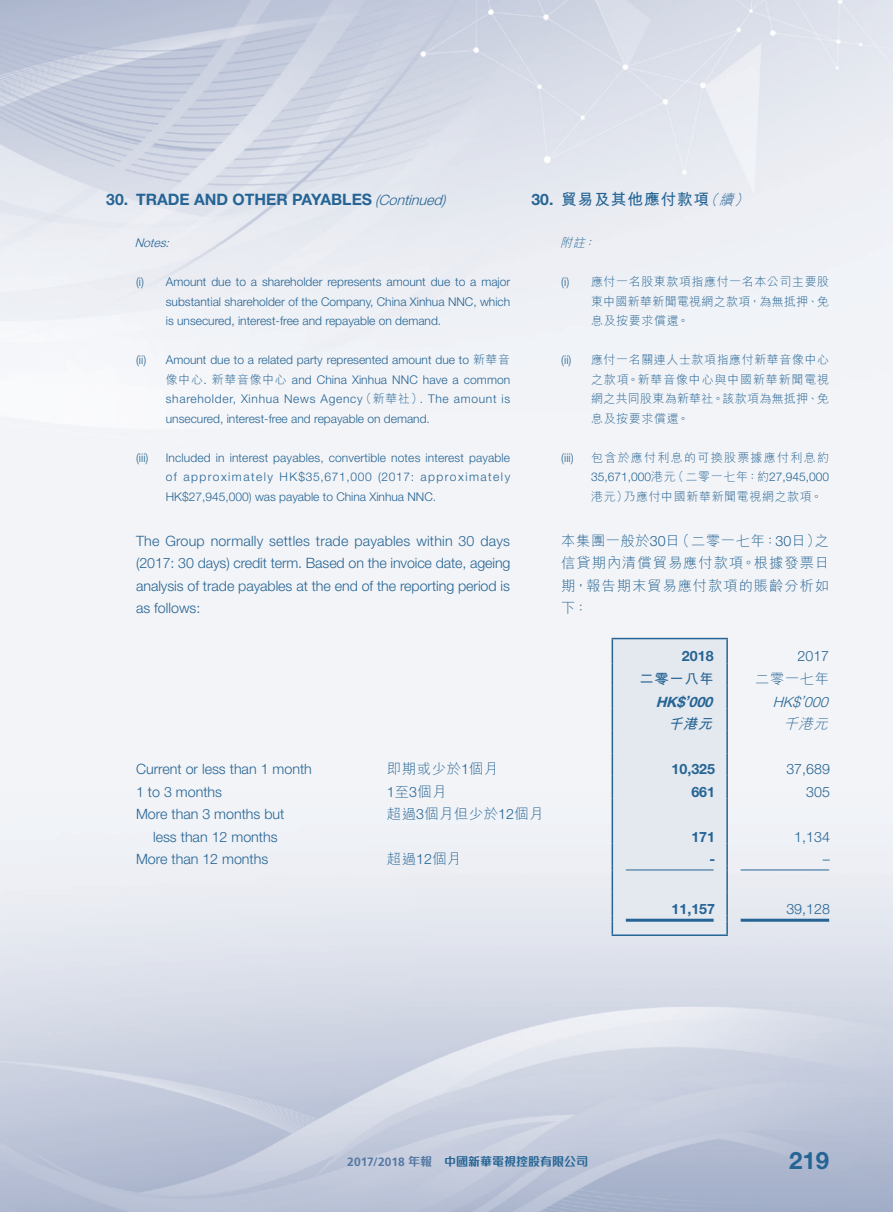
<style>
.page{position:relative;width:893px;height:1212px;background:#fff}
.page>*{position:absolute;margin:0;border:0;box-sizing:border-box;transform-origin:0 0}
.t1{font:700 24px "Helvetica Neue LT Std";color:#256494}
.Heading_1{font:700 15.75px "Helvetica Neue LT Std";color:#256494}
.C_Heading_1{font:700 15.75px "M Hei HK";letter-spacing:.05em;color:#256494}
.Body_Text{font:300 14.25px/22.5px "Helvetica Neue LT Std";color:#256494;text-align:justify}
.Body_Text-2{font:300 14.25px/22.5px "M Hei HK";letter-spacing:.07em;color:#256494;text-align:justify}
.Body_Text-3{font:700 14.25px "Helvetica Neue LT Std";color:#256494}
.Body_Text-4{font:300 14.25px "M Hei HK";letter-spacing:.05em;color:#256494}
.Body_Text-5{font:italic 700 14.25px "Helvetica Neue LT Std";color:#256494}
.Body_Text-6{font:italic 300 14.25px "Helvetica Neue LT Std";color:#256494}
.Body_Text-7{font:700 14.25px "M Hei HK";letter-spacing:.05em;color:#256494}
.Body_Text-8{font:italic 700 14.25px "M Hei HK";color:#256494}
.Body_Text-9{font:italic 300 14.25px "M Hei HK";color:#256494}
.Notes{font:300 12px/19.5px "Helvetica Neue LT Std";color:#256494;text-align:justify}
.C_Notes{font:300 12px/19.5px "M Hei HK";letter-spacing:.05em;color:#256494;text-align:justify}
.t2{font:700 12px "M Finance HK";color:#256494}
.C_Notes-2{font:300 12px "Helvetica Neue LT Std";color:#256494}
.Notes-2{font:italic 300 12px "Helvetica Neue LT Std";color:#256494}
.C_Notes-3{font:italic 300 12px "M Hei HK";color:#256494}
.s1{font-weight:300;font-style:italic;font-size:14.25px}
.s2{font-family:"M Hei HK"}
.s3{font-family:"Helvetica Neue LT Std"}
.s4{font-family:"Frutiger LT Std";color:#5578a2}
.s5{color:#5578a2}
</style>
<div class="page">
<div style="left:612px;top:638px;width:116px;height:296px;background:#e4e8ef"></div>
<hr style="left:612px;top:934px;width:116px;height:2px;background:#256494">
<hr style="left:626px;top:869px;width:88px;height:1px;background:#256494">
<hr style="left:741px;top:869px;width:88px;height:1px;background:#256494">
<hr style="left:626px;top:919px;width:88px;height:3px;background:#256494">
<hr style="left:741px;top:919px;width:88px;height:3px;background:#256494">
<p class="Heading_1" style="left:106px;top:190px;width:341px">30. TRADE AND OTHER PAYABLES <span class="s1">(Continued)</span></p>
<p class="Notes-2" style="left:135px;top:236px;width:39px">Notes:</p>
<p class="Notes" style="left:166px;top:272px;width:346px;text-indent:-30px">(i) Amount due to a shareholder represents amount due to a major substantial shareholder of the Company, China Xinhua NNC, which is unsecured, interest-free and repayable on demand.</p>
<p class="Notes" style="left:136px;top:350px;width:12px">(ii)</p>
<p class="Notes" style="left:166px;top:350px;width:346px">Amount due to a related party represented amount due to <span class="s2">新華音像中心</span>. <span class="s2">新華音像中心</span> and China Xinhua NNC have a common shareholder, Xinhua News Agency<span class="s2">（新華社）</span>. The amount is unsecured, interest-free and repayable on demand.</p>
<p class="Notes" style="left:136px;top:448px;width:14px">(iii)</p>
<p class="Notes" style="left:166px;top:448px;width:346px">Included in interest payables, convertible notes interest payable of approximately HK$35,671,000 (2017: approximately HK$27,945,000) was payable to China Xinhua NNC.</p>
<p class="Body_Text" style="left:136px;top:529px;width:376px">The Group normally settles trade payables within 30 days (2017: 30 days) credit term. Based on the invoice date, ageing analysis of trade payables at the end of the reporting period is as follows:</p>
<p class="C_Heading_1" style="left:531px;top:188px;width:222px"><span class="s3">30.</span> 貿易及其他應付款項<span class="s1">（續）</span></p>
<p class="C_Notes-3" style="left:560px;top:237px;width:40px">附註：</p>
<p class="C_Notes" style="left:591px;top:272px;width:240px;text-indent:-30px"><span class="s3">(i)</span> 應付一名股東款項指應付一名本公司主要股東中國新華新聞電視網之款項，為無抵押、免息及按要求償還。</p>
<p class="C_Notes-2" style="left:561px;top:353px;width:12px">(ii)</p>
<p class="C_Notes" style="left:591px;top:350px;width:240px">應付一名關連人士款項指應付新華音像中心之款項。新華音像中心與中國新華新聞電視網之共同股東為新華社。該款項為無抵押、免息及按要求償還。</p>
<p class="C_Notes-2" style="left:561px;top:450px;width:14px">(iii)</p>
<p class="C_Notes" style="left:591px;top:448px;width:240px">包含於應付利息的可換股票據應付利息約<span class="s3">35,671,000</span>港元（二零一七年：約<span class="s3">27,945,000</span>港元）乃應付中國新華新聞電視網之款項。</p>
<p class="Body_Text-2" style="left:561px;top:529px;width:269px">本集團一般於<span class="s3">30</span>日（二零一七年：<span class="s3">30</span>日）之信貸期內清償貿易應付款項。根據發票日期，報告期末貿易應付款項的賬齡分析如下：</p>
<p class="Body_Text-3" style="left:682px;top:647px;width:33px">2018</p>
<p class="Body_Text" style="left:797px;top:645px;width:33px">2017</p>
<p class="Body_Text-7" style="left:639px;top:668px;width:76px">二零一八年</p>
<p class="Body_Text-2" style="left:755px;top:667px;width:76px">二零一七年</p>
<p class="Body_Text-5" style="left:656px;top:692px;width:63px">HK$’000</p>
<p class="Body_Text-6" style="left:773px;top:693px;width:61px">HK$’000</p>
<p class="Body_Text-8" style="left:668px;top:713px;width:51px">千港元</p>
<p class="Body_Text-9" style="left:783px;top:716px;width:49px">千港元</p>
<p class="Body_Text" style="left:136px;top:757px;width:177px">Current or less than 1 month</p>
<p class="Body_Text-2" style="left:387px;top:757px;width:113px">即期或少於<span class="s3">1</span>個月</p>
<p class="Body_Text-3" style="left:672px;top:760px;width:45px">10,325</p>
<p class="Body_Text" style="left:786px;top:757px;width:45px">37,689</p>
<p class="Body_Text" style="left:136px;top:780px;width:88px">1 to 3 months</p>
<p class="Body_Text-2" style="left:387px;top:780px;width:61px"><span class="s3">1</span>至<span class="s3">3</span>個月</p>
<p class="Body_Text-3" style="left:691px;top:782px;width:25px">661</p>
<p class="Body_Text" style="left:806px;top:780px;width:25px">305</p>
<p class="Body_Text" style="left:153px;top:802px;width:133px;text-indent:-17px">More than 3 months but less than 12 months</p>
<p class="Body_Text-4" style="left:387px;top:806px;width:158px">超過<span class="s3">3</span>個月但少於<span class="s3">12</span>個月</p>
<p class="Body_Text-3" style="left:691px;top:827px;width:25px">171</p>
<p class="Body_Text" style="left:794px;top:825px;width:37px">1,134</p>
<p class="Body_Text" style="left:136px;top:847px;width:134px">More than 12 months</p>
<p class="Body_Text-2" style="left:387px;top:847px;width:76px">超過<span class="s3">12</span>個月</p>
<p class="Body_Text-3" style="left:709px;top:850px;width:7px">-</p>
<p class="Body_Text" style="left:823px;top:847px;width:9px">–</p>
<p class="Body_Text-3" style="left:672px;top:899px;width:45px">11,157</p>
<p class="Body_Text" style="left:786px;top:897px;width:45px">39,128</p>
<p class="t2" style="left:347px;top:1155px;width:242px"><span class="s4">2017/2018</span> <span class="s5">年報</span> 中國新華電視控股有限公司</p>
<h1 class="t1" style="left:789px;top:1145px;width:42px">219</h1>
</div>
